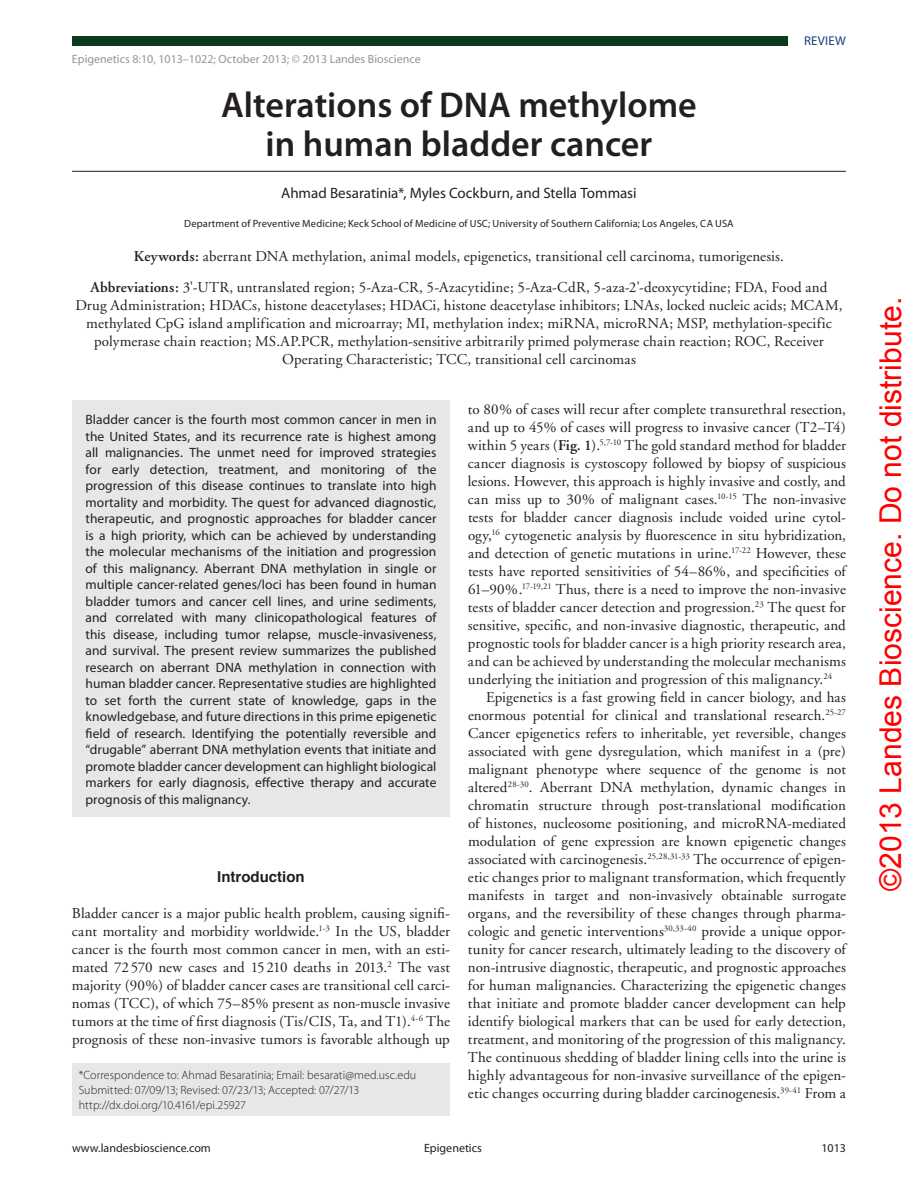
<style>
.page{position:relative;width:918px;height:1188px;background:#fff}
.page>*{position:absolute;margin:0;border:0;box-sizing:border-box;transform-origin:0 0}
.t1{font:600 36px/39px "Myriad Pro";color:#231f20;text-align:center}
.t2{font:30.15px "Arial";color:#f00}
.t3{font:15px/18px "Adobe Garamond";letter-spacing:.01em;color:#231f20;text-align:center}
.t4{font:15px "Myriad Pro";color:#231f20}
.t5{font:700 15px "Helvetica";color:#231f20}
.t6{font:13.5px/16.5px "Myriad Pro";color:#231f20;text-align:justify}
.t7{font:12.75px "Myriad Pro";letter-spacing:.02em;color:#193f7c}
.t8{font:300 12px/15px "Myriad Pro";letter-spacing:.005em;color:#231f20}
.t9{font:12px "Myriad Pro";color:#939598}
.t10{font:12px "Myriad Pro";color:#231f20}
.t11{font:10.5px "Myriad Pro";letter-spacing:.01em;color:#231f20}
.s1{font-weight:600}
</style>
<div class="page">
<div style="left:72px;top:36px;width:715px;height:10px;background:#0b3b1c"></div>
<div style="left:72px;top:1063px;width:378px;height:53px;background:#e6e7e9"></div>
<div style="left:72px;top:400px;width:378px;height:417px;background:#e6e7e9"></div>
<hr style="left:72px;top:171px;width:774px;height:1px;background:#231f20">
<p class="t9" style="left:72px;top:52px;width:350px">Epigenetics 8:10, 1013–1022; October 2013; © 2013 Landes Bioscience</p>
<p class="t7" style="left:804px;top:32px;width:43px">REVIEW</p>
<h1 class="t1" style="left:221px;top:85px;width:477px">Alterations of DNA methylome in human bladder cancer</h1>
<p class="t4" style="left:281px;top:184px;width:357px">Ahmad Besaratinia*, Myles Cockburn, and Stella Tommasi</p>
<p class="t11" style="left:184px;top:217px;width:551px">Department of Preventive Medicine; Keck School of Medicine of USC; University of Southern California; Los Angeles, CA USA</p>
<p class="t3" style="left:91px;top:241px;width:738px;line-height:31.5px"><span class="s1">Keywords:</span> aberrant DNA methylation, animal models, epigenetics, transitional cell carcinoma, tumorigenesis.<br><span class="s1">Abbreviations:</span> 3'-UTR, untranslated region; 5-Aza-CR, 5-Azacytidine; 5-Aza-CdR, 5-aza-2'-deoxycytidine; FDA, Food and</p>
<p class="t3" style="left:75px;top:297px;width:769px">Drug Administration; HDACs, histone deacetylases; HDACi, histone deacetylase inhibitors; LNAs, locked nucleic acids; MCAM, methylated CpG island amplification and microarray; MI, methylation index; miRNA, microRNA; MSP, methylation-specific polymerase chain reaction; MS.AP.PCR, methylation-sensitive arbitrarily primed polymerase chain reaction; ROC, Receiver Operating Characteristic; TCC, transitional cell carcinomas</p>
<p class="t3" style="left:468px;top:401px;width:379px">to 80% of cases will recur after complete transurethral resection,</p>
<p class="t3" style="left:468px;top:419px;width:379px">and up to 45% of cases will progress to invasive cancer (T2–T4)</p>
<p class="t3" style="left:468px;top:437px;width:379px">within 5 years (<span class="s1">Fig. 1</span>).<sup>5,7-10</sup> The gold standard method for bladder</p>
<p class="t3" style="left:468px;top:455px;width:380px">cancer diagnosis is cystoscopy followed by biopsy of suspicious</p>
<p class="t3" style="left:468px;top:473px;width:379px">lesions. However, this approach is highly invasive and costly, and</p>
<p class="t3" style="left:468px;top:491px;width:379px">can miss up to 30% of malignant cases.<sup>10-15</sup> The non-invasive</p>
<p class="t3" style="left:468px;top:509px;width:379px">tests for bladder cancer diagnosis include voided urine cytol-</p>
<p class="t3" style="left:468px;top:527px;width:379px">ogy,<sup>16</sup> cytogenetic analysis by fluorescence in situ hybridization,</p>
<p class="t3" style="left:468px;top:545px;width:379px">and detection of genetic mutations in urine.<sup>17-22</sup> However, these</p>
<p class="t3" style="left:468px;top:563px;width:379px">tests have reported sensitivities of 54–86%, and specificities of</p>
<p class="t3" style="left:468px;top:581px;width:379px">61–90%.<sup>17-19,21</sup> Thus, there is a need to improve the non-invasive</p>
<p class="t3" style="left:468px;top:599px;width:379px">tests of bladder cancer detection and progression.<sup>23</sup> The quest for</p>
<p class="t3" style="left:468px;top:617px;width:379px">sensitive, specific, and non-invasive diagnostic, therapeutic, and</p>
<p class="t3" style="left:468px;top:635px;width:379px">prognostic tools for bladder cancer is a high priority research area,</p>
<p class="t3" style="left:468px;top:653px;width:379px">and can be achieved by understanding the molecular mechanisms</p>
<p class="t3" style="left:468px;top:671px;width:366px">underlying the initiation and progression of this malignancy.<sup>24</sup></p>
<p class="t3" style="left:486px;top:689px;width:361px">Epigenetics is a fast growing field in cancer biology, and has</p>
<p class="t3" style="left:468px;top:707px;width:380px">enormous potential for clinical and translational research.<sup>25-27</sup></p>
<p class="t3" style="left:468px;top:725px;width:380px">Cancer epigenetics refers to inheritable, yet reversible, changes</p>
<p class="t3" style="left:468px;top:743px;width:379px">associated with gene dysregulation, which manifest in a (pre)</p>
<p class="t3" style="left:468px;top:761px;width:379px">malignant phenotype where sequence of the genome is not</p>
<p class="t3" style="left:468px;top:779px;width:379px">altered<sup>28-30</sup>. Aberrant DNA methylation, dynamic changes in</p>
<p class="t3" style="left:468px;top:797px;width:379px">chromatin structure through post-translational modification</p>
<p class="t3" style="left:468px;top:815px;width:379px">of histones, nucleosome positioning, and microRNA-mediated</p>
<p class="t3" style="left:468px;top:833px;width:380px">modulation of gene expression are known epigenetic changes</p>
<p class="t3" style="left:468px;top:851px;width:379px">associated with carcinogenesis.<sup>25,28,31-33</sup> The occurrence of epigen-</p>
<p class="t3" style="left:468px;top:869px;width:379px">etic changes prior to malignant transformation, which frequently</p>
<p class="t3" style="left:468px;top:887px;width:379px">manifests in target and non-invasively obtainable surrogate</p>
<p class="t3" style="left:468px;top:905px;width:379px">organs, and the reversibility of these changes through pharma-</p>
<p class="t3" style="left:468px;top:923px;width:379px">cologic and genetic interventions<sup>30,33-40</sup> provide a unique oppor-</p>
<p class="t3" style="left:468px;top:941px;width:379px">tunity for cancer research, ultimately leading to the discovery of</p>
<p class="t3" style="left:468px;top:959px;width:379px">non-intrusive diagnostic, therapeutic, and prognostic approaches</p>
<p class="t3" style="left:468px;top:977px;width:379px">for human malignancies. Characterizing the epigenetic changes</p>
<p class="t3" style="left:468px;top:995px;width:379px">that initiate and promote bladder cancer development can help</p>
<p class="t3" style="left:468px;top:1013px;width:379px">identify biological markers that can be used for early detection,</p>
<p class="t3" style="left:468px;top:1031px;width:379px">treatment, and monitoring of the progression of this malignancy.</p>
<p class="t3" style="left:468px;top:1049px;width:380px">The continuous shedding of bladder lining cells into the urine is</p>
<p class="t3" style="left:468px;top:1067px;width:379px">highly advantageous for non-invasive surveillance of the epigen-</p>
<p class="t3" style="left:468px;top:1085px;width:379px">etic changes occurring during bladder carcinogenesis.<sup>39-41</sup> From a</p>
<p class="t6" style="left:86px;top:411px;width:353px">Bladder cancer is the fourth most common cancer in men in the United States, and its recurrence rate is highest among all malignancies. The unmet need for improved strategies for early detection, treatment, and monitoring of the progression of this disease continues to translate into high mortality and morbidity. The quest for advanced diagnostic, therapeutic, and prognostic approaches for bladder cancer is a high priority, which can be achieved by understanding the molecular mechanisms of the initiation and progression of this malignancy. Aberrant DNA methylation in single or multiple cancer-related genes/loci has been found in human bladder tumors and cancer cell lines, and urine sediments, and correlated with many clinicopathological features of this disease, including tumor relapse, muscle-invasiveness, and survival. The present review summarizes the published research on aberrant DNA methylation in connection with human bladder cancer. Representative studies are highlighted to set forth the current state of knowledge, gaps in the knowledgebase, and future directions in this prime epigenetic field of research. Identifying the potentially reversible and “drugable” aberrant DNA methylation events that initiate and promote bladder cancer development can highlight biological markers for early diagnosis, effective therapy and accurate prognosis of this malignancy.</p>
<p class="t5" style="left:217px;top:865px;width:89px">Introduction</p>
<p class="t3" style="left:72px;top:905px;width:380px;text-align:justify">Bladder cancer is a major public health problem, causing signifi&shy;cant mortality and morbidity worldwide.<sup>1-3</sup> In the US, bladder cancer is the fourth most common cancer in men, with an esti&shy;mated 72 570 new cases and 15210 deaths in 2013.<sup>2</sup> The vast majority (90%) of bladder cancer cases are transitional cell carci&shy;nomas (TCC), of which 75–85% present as non-muscle invasive tumors at the time of first diagnosis (Tis/CIS, Ta, and T1).<sup>4-6</sup> The prognosis of these non-invasive tumors is favorable although up</p>
<p class="t8" style="left:79px;top:1068px;width:339px">*Correspondence to: Ahmad Besaratinia; Email: besarati@med.usc.edu<br>Submitted: 07/09/13; Revised: 07/23/13; Accepted: 07/27/13 http://dx.doi.org/10.4161/epi.25927</p>
<p class="t10" style="left:72px;top:1141px;width:140px">www.landesbioscience.com</p>
<p class="t10" style="left:424px;top:1141px;width:59px">Epigenetics</p>
<p class="t10" style="left:821px;top:1141px;width:26px">1013</p>
<h2 class="t2" style="left:871px;top:891px;width:595px;rotate:-90deg">©2013 Landes Bioscience. Do not distribute.</h2>
</div>
